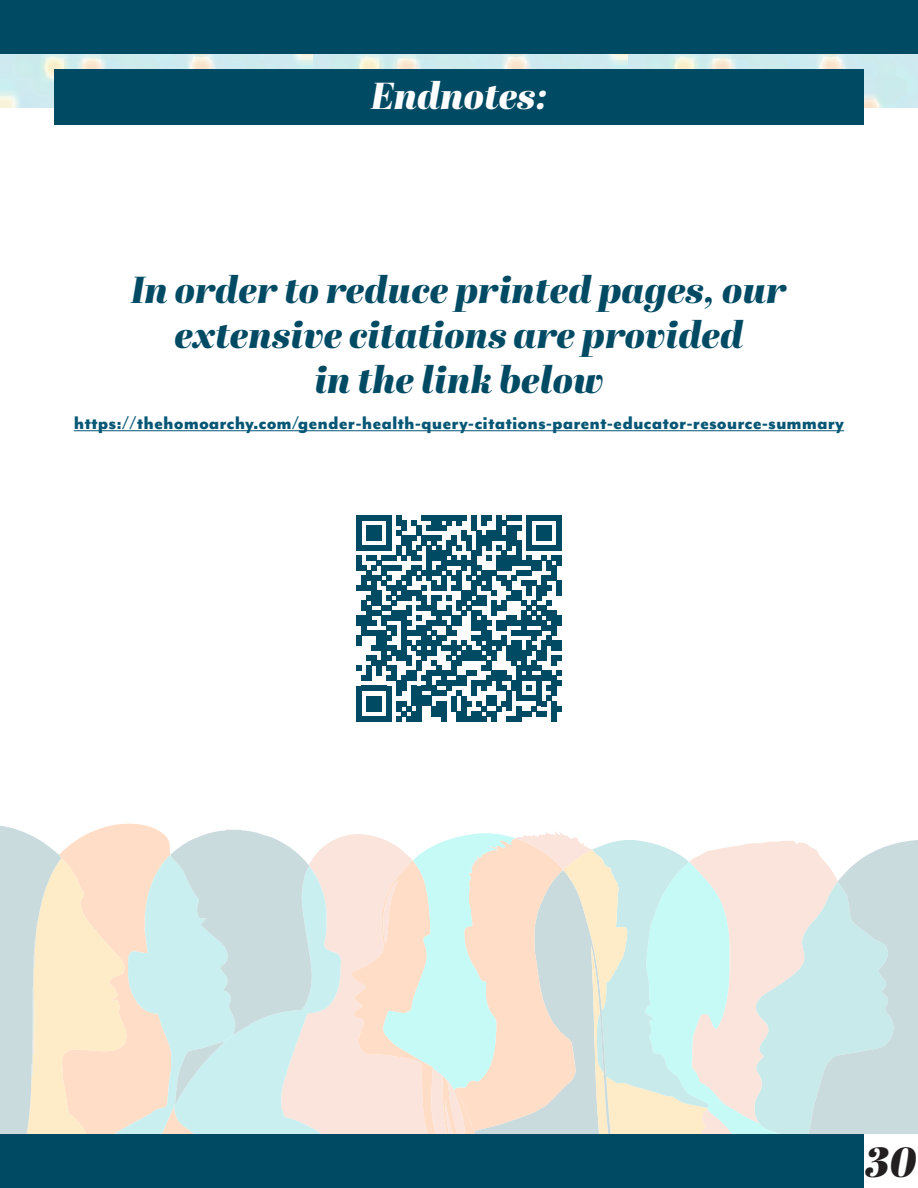
<style>
.page{position:relative;width:918px;height:1188px;background:#fff}
.page>*{position:absolute;margin:0;border:0;box-sizing:border-box;transform-origin:0 0}
.t1{font:italic 42px "Abril Fatface";color:#231f20}
.Statement_Type{font:italic 37.5px/45px "Abril Fatface";color:#004a63;text-align:center}
.Statement_Type-2{font:italic 37.5px "Abril Fatface";color:#fff}
.Body_Copy_Sub-Headline{font:800 21px "Mr Eaves Mod OT";color:#065775}
</style>
<div class="page">
<svg style="left:0;top:54px;width:918px;height:54px;background:#d4eceb"></svg>
<svg style="left:313px;top:835px;width:37px;height:299px;background:#fae6de"></svg>
<svg style="left:313px;top:866px;width:29px;height:268px;background:#ebe7e1"></svg>
<svg style="left:0;top:823px;width:313px;height:311px;background:#e0e5dc"></svg>
<svg style="left:350px;top:831px;width:568px;height:303px;background:#e0e7e0"></svg>
<div style="left:0;top:1134px;width:863px;height:54px;background:#004a63"></div>
<div style="left:0;top:0;width:918px;height:54px;background:#004a63"></div>
<div style="left:54px;top:69px;width:810px;height:55px;background:#004a63"></div>
<hr style="left:74px;top:430px;width:770px;height:1px;background:#065775">
<svg style="left:356px;top:515px;width:206px;height:206px"></svg>
<p class="Statement_Type-2" style="left:371px;top:69px;width:177px">Endnotes:</p>
<p class="Statement_Type" style="left:131px;top:265px;width:657px">In order to reduce printed pages, our extensive citations are provided</p>
<p class="Statement_Type" style="left:314px;top:355px;width:291px">in the link below</p>
<p class="Body_Copy_Sub-Headline" style="left:74px;top:410px;width:772px">https://thehomoarchy.com/gender-health-query-citations-parent-educator-resource-summary</p>
<h1 class="t1" style="left:866px;top:1132px;width:52px">30</h1>
</div>
